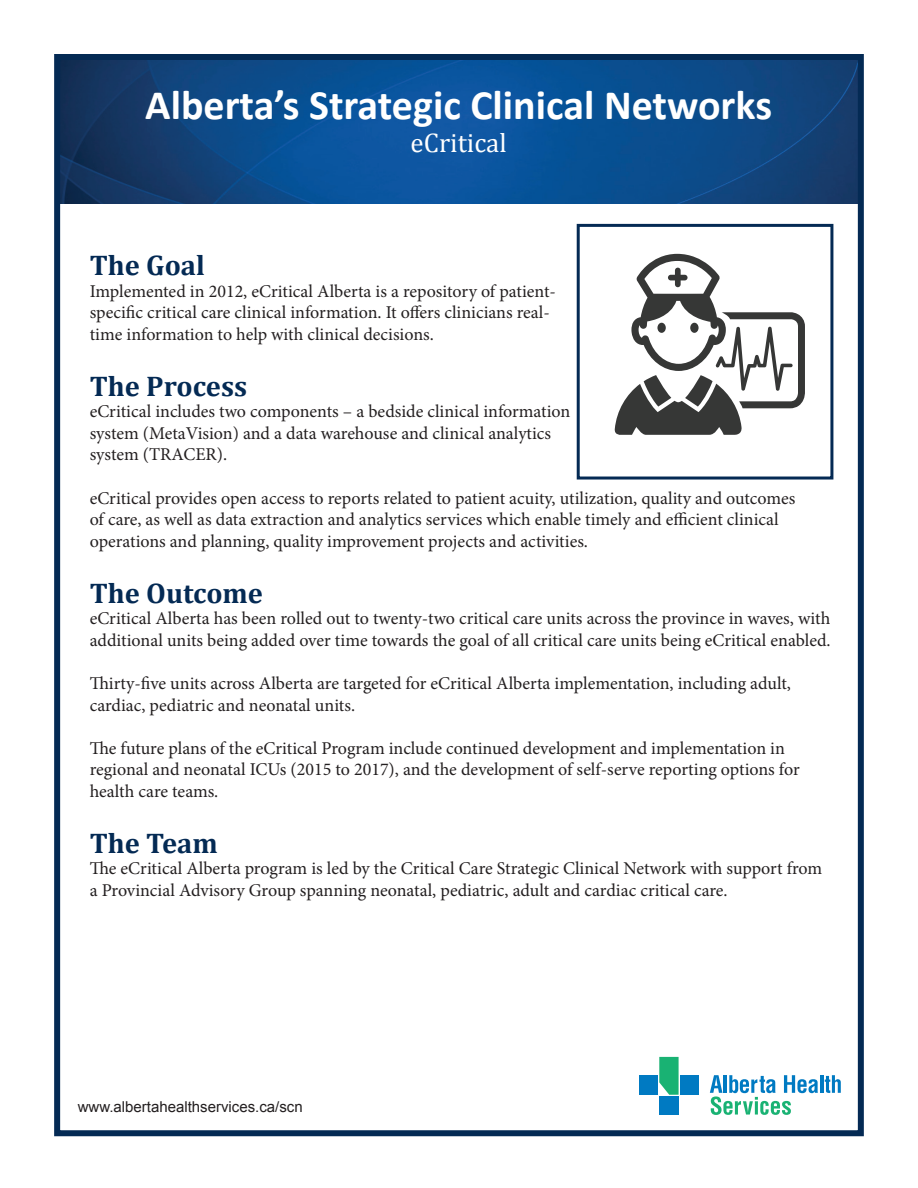
<style>
.page{position:relative;width:918px;height:1188px;background:#fff}
.page>*{position:absolute;margin:0;border:0;box-sizing:border-box;transform-origin:0 0}
.t1{font:700 42px "Calibri";color:#fff}
.t2{font:700 28.5px "Cambria";color:#042a54}
.t3{font:27px "Cambria";color:#fff}
.t4{font:18px/21.6px "Minion Pro";color:#231f20}
.t5{font:15px "Arial";color:#231f20}
</style>
<div class="page">
<hr style="left:820px;top:1075px;width:3px;height:18px;background:#007ac2">
<svg style="left:825px;top:1075px;width:16px;height:18px"></svg>
<svg style="left:710px;top:1075px;width:108px;height:40px"></svg>
<div style="left:639px;top:1075px;width:19px;height:20px;background:#007ac2"></div>
<div style="left:680px;top:1075px;width:19px;height:20px;background:#007ac2"></div>
<div style="left:659px;top:1096px;width:20px;height:19px;background:#007ac2"></div>
<svg style="left:659px;top:1057px;width:20px;height:38px"></svg>
<img style="left:61px;top:61px;width:796px;height:142px">
<div style="left:54px;top:54px;width:810px;height:1082px;border:6px solid #042a54"></div>
<svg style="left:614px;top:254px;width:191px;height:181px"></svg>
<div style="left:577px;top:224px;width:256px;height:256px;border:3px solid #042a54"></div>
<h1 class="t1" style="left:145px;top:79px;width:628px">Alberta’s Strategic Clinical Networks</h1>
<h3 class="t3" style="left:411px;top:126px;width:98px">eCritical</h3>
<h2 class="t2" style="left:90px;top:248px;width:117px">The Goal</h2>
<p class="t4" style="left:90px;top:280px;width:468px">Implemented in 2012, eCritical Alberta is a repository of patient&shy;specific critical care clinical information. It offers clinicians real&shy;time information to help with clinical decisions.</p>
<h2 class="t2" style="left:90px;top:369px;width:159px">The Process</h2>
<p class="t4" style="left:90px;top:401px;width:482px">eCritical includes two components – a bedside clinical information system (MetaVision) and a data warehouse and clinical analytics system (TRACER).</p>
<p class="t4" style="left:90px;top:487px;width:707px">eCritical provides open access to reports related to patient acuity, utilization, quality and outcomes of care, as well as data extraction and analytics services which enable timely and efficient clinical operations and planning, quality improvement projects and activities.</p>
<h2 class="t2" style="left:90px;top:576px;width:175px">The Outcome</h2>
<p class="t4" style="left:90px;top:608px;width:742px">eCritical Alberta has been rolled out to twenty-two critical care units across the province in waves, with additional units being added over time towards the goal of all critical care units being eCritical enabled.</p>
<p class="t4" style="left:90px;top:673px;width:703px">Thirty-five units across Alberta are targeted for eCritical Alberta implementation, including adult, cardiac, pediatric and neonatal units.</p>
<p class="t4" style="left:90px;top:737px;width:711px">The future plans of the eCritical Program include continued development and implementation in regional and neonatal ICUs (2015 to 2017), and the development of self-serve reporting options for health care teams.</p>
<h2 class="t2" style="left:90px;top:826px;width:130px">The Team</h2>
<p class="t4" style="left:90px;top:858px;width:734px">The eCritical Alberta program is led by the Critical Care Strategic Clinical Network with support from a Provincial Advisory Group spanning neonatal, pediatric, adult and cardiac critical care.</p>
<p class="t5" style="left:78px;top:1097px;width:227px">www.albertahealthservices.ca/scn</p>
</div>
